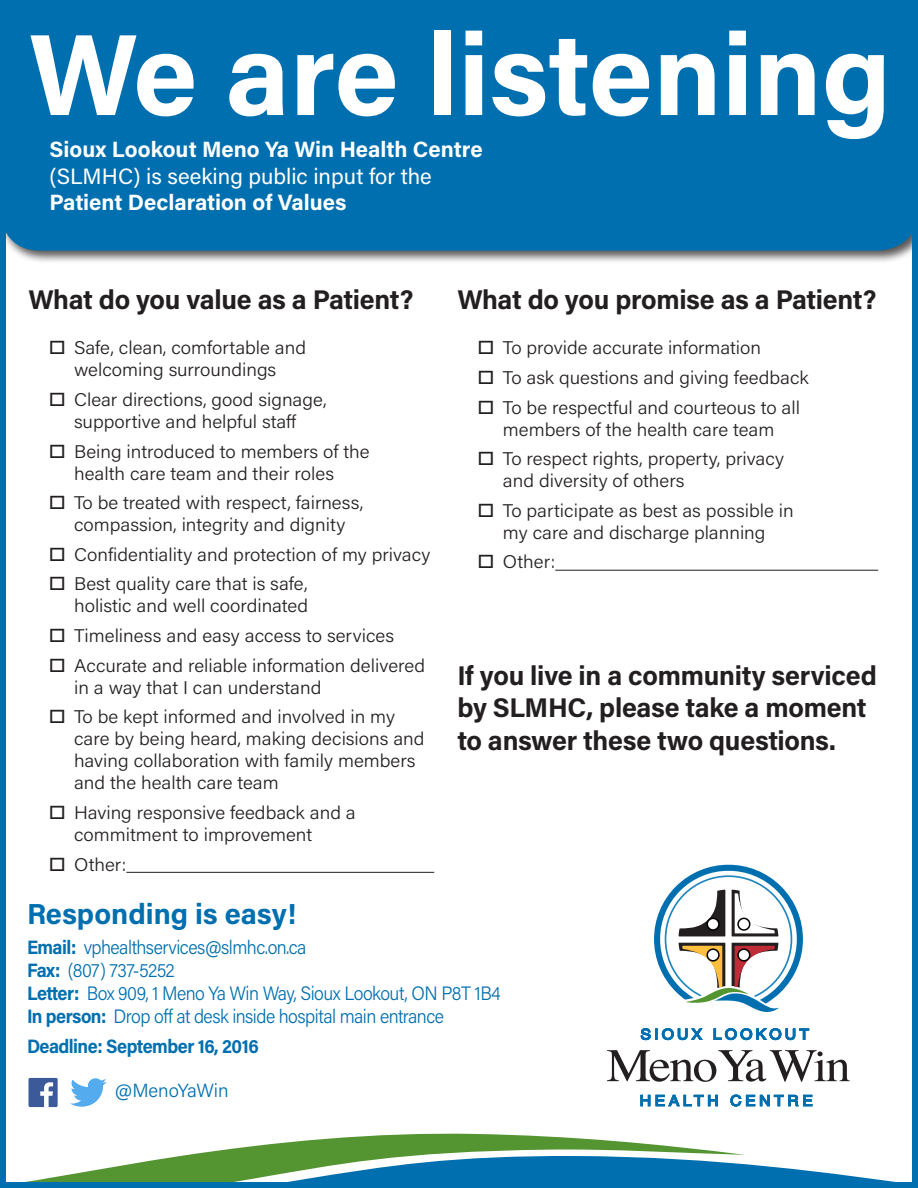
<style>
.page{position:relative;width:918px;height:1188px;background:#fff}
.page>*{position:absolute;margin:0;border:0;box-sizing:border-box;transform-origin:0 0}
.t1{font:700 115.65px "Acumin Pro";color:#fff}
.t2{font:700 28.95px "Acumin Pro";color:#006faf}
.t3{font:700 27px/32.4px "Acumin Pro";letter-spacing:-.01em;color:#231f20}
.t4{font:700 22.2px "Acumin Pro";color:#fff}
.t5{font:22.2px "Acumin Pro";color:#fff}
.t6{font:300 19.35px/23.2px "Acumin Pro";letter-spacing:-.03em;color:#006faf;scale:.93 1}
.t7{font:700 19.35px "Acumin Pro";letter-spacing:-.03em;color:#006faf;scale:.93 1}
.t8{font:300 18.9px "Acumin Pro";letter-spacing:-.01em;color:#006faf}
.t9{font:300 18.3px/22px "Acumin Pro";color:#231f20;scale:1.04 1}
.s1{font-weight:700}
</style>
<div class="page">
<div style="left:0;top:0;width:918px;height:264px;background:#231f20;opacity:.75"></div>
<div style="left:7px;top:7px;width:904px;height:246px;background:#006faf"></div>
<svg style="left:747px;top:1164px;width:141px;height:17px"></svg>
<svg style="left:32px;top:1133px;width:715px;height:48px"></svg>
<div style="left:0;top:0;width:918px;height:1188px;border:6px solid #006faf"></div>
<div style="left:28px;top:1078px;width:30px;height:29px;background:#3c5a99;border-radius:2px"></div>
<svg style="left:40px;top:1082px;width:13px;height:25px"></svg>
<svg style="left:70px;top:1078px;width:37px;height:29px"></svg>
<hr style="left:126px;top:872px;width:308px;height:1px;background:#231f20">
<hr style="left:555px;top:570px;width:323px;height:1px;background:#231f20">
<svg style="left:641px;top:1095px;width:9px;height:11px"></svg>
<svg style="left:656px;top:1095px;width:62px;height:11px"></svg>
<svg style="left:731px;top:1095px;width:81px;height:11px"></svg>
<svg style="left:641px;top:1028px;width:61px;height:12px"></svg>
<svg style="left:714px;top:1028px;width:95px;height:12px"></svg>
<svg style="left:607px;top:1050px;width:243px;height:32px"></svg>
<svg style="left:654px;top:864px;width:149px;height:148px"></svg>
<svg style="left:737px;top:918px;width:13px;height:13px"></svg>
<div style="left:739px;top:919px;width:10px;height:10px;background:#fff;border-radius:50%"></div>
<svg style="left:706px;top:918px;width:14px;height:13px"></svg>
<div style="left:708px;top:919px;width:10px;height:10px;background:#fff;border-radius:50%"></div>
<svg style="left:737px;top:948px;width:13px;height:14px"></svg>
<div style="left:739px;top:950px;width:10px;height:10px;background:#fff;border-radius:50%"></div>
<svg style="left:706px;top:948px;width:14px;height:14px"></svg>
<div style="left:708px;top:950px;width:10px;height:10px;background:#fff;border-radius:50%"></div>
<p class="t1" style="left:28px;top:-7px;width:864px">We are listening</p>
<p class="t4" style="left:49px;top:134px;width:435px">Sioux Lookout Meno Ya Win Health Centre</p>
<p class="t5" style="left:49px;top:161px;width:384px">(SLMHC) is seeking public input for the</p>
<p class="t4" style="left:49px;top:187px;width:299px">Patient Declaration of Values</p>
<p class="t3" style="left:28px;top:283px;width:386px">What do you value as a Patient?</p>
<p class="t9" style="left:74px;top:336px;width:225px">Safe, clean, comfortable and welcoming surroundings</p>
<p class="t9" style="left:74px;top:388px;width:245px">Clear directions, good signage, supportive and helpful staff</p>
<p class="t9" style="left:74px;top:439px;width:286px">Being introduced to members of the health care team and their roles</p>
<p class="t9" style="left:74px;top:491px;width:280px">To be treated with respect, fairness, compassion, integrity and dignity</p>
<p class="t9" style="left:74px;top:543px;width:344px">Confidentiality and protection of my privacy</p>
<p class="t9" style="left:74px;top:572px;width:227px">Best quality care that is safe, holistic and well coordinated</p>
<p class="t9" style="left:74px;top:624px;width:309px">Timeliness and easy access to services</p>
<p class="t9" style="left:74px;top:653px;width:339px">Accurate and reliable information delivered in a way that I can understand</p>
<p class="t9" style="left:74px;top:705px;width:339px">To be kept informed and involved in my care by being heard, making decisions and having collaboration with family members and the health care team</p>
<p class="t9" style="left:74px;top:801px;width:272px">Having responsive feedback and a commitment to improvement</p>
<p class="t9" style="left:74px;top:852px;width:52px">Other:</p>
<p class="t3" style="left:457px;top:283px;width:421px">What do you promise as a Patient?</p>
<p class="t9" style="left:503px;top:336px;width:250px">To provide accurate information</p>
<p class="t9" style="left:503px;top:366px;width:296px">To ask questions and giving feedback</p>
<p class="t9" style="left:503px;top:395px;width:287px">To be respectful and courteous to all members of the health care team</p>
<p class="t9" style="left:503px;top:447px;width:272px">To respect rights, property, privacy and diversity of others</p>
<p class="t9" style="left:503px;top:499px;width:281px">To participate as best as possible in my care and discharge planning</p>
<p class="t9" style="left:503px;top:550px;width:52px">Other:</p>
<p class="t3" style="left:457px;top:658px;width:421px">If you live in a community serviced by SLMHC, please take a moment to answer these two questions.</p>
<p class="t2" style="left:27px;top:893px;width:271px">Responding is easy!</p>
<p class="t6" style="left:27px;top:934px;width:511px"><span class="s1">Email:</span> vphealthservices@slmhc.on.ca<br><span class="s1">Fax:</span> (807) 737-5252<br><span class="s1">Letter:</span> Box 909, 1 Meno Ya Win Way, Sioux Lookout, ON P8T 1B4<br><span class="s1">In person:</span> Drop off at desk inside hospital main entrance</p>
<p class="t7" style="left:27px;top:1033px;width:251px">Deadline: September 16, 2016</p>
<p class="t8" style="left:115px;top:1078px;width:116px">@MenoYaWin</p>
</div>
